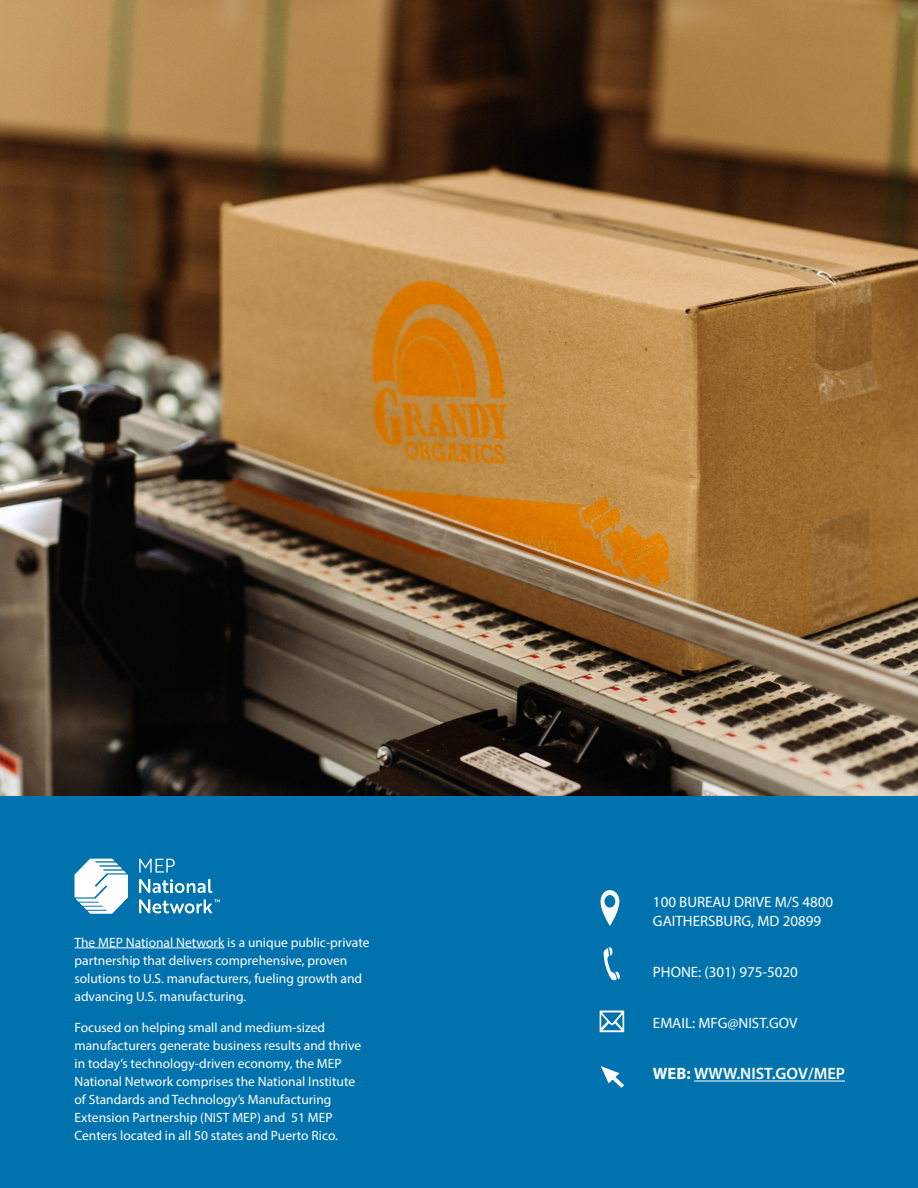
<style>
.page{position:relative;width:918px;height:1188px;background:#fff}
.page>*{position:absolute;margin:0;border:0;box-sizing:border-box;transform-origin:0 0}
.t1{font:600 16.5px "Myriad Pro";color:#fff}
.t2{font:15px/19.5px "Myriad Pro";color:#fff}
.t3{font:13.5px/18px "Myriad Pro";color:#fff}
.s1{font-weight:700}
</style>
<div class="page">
<div style="left:0;top:796px;width:918px;height:392px;background:#0073ae"></div>
<svg style="left:600px;top:890px;width:20px;height:36px"></svg>
<svg style="left:604px;top:947px;width:16px;height:34px"></svg>
<svg style="left:600px;top:1011px;width:24px;height:21px"></svg>
<svg style="left:601px;top:1066px;width:23px;height:22px"></svg>
<img style="left:0;top:0;width:918px;height:796px">
<hr style="left:75px;top:948px;width:149px;height:1px;background:#fff">
<svg style="left:75px;top:859px;width:53px;height:54px"></svg>
<svg style="left:139px;top:859px;width:36px;height:14px"></svg>
<svg style="left:139px;top:879px;width:73px;height:14px"></svg>
<svg style="left:139px;top:899px;width:81px;height:14px"></svg>
<hr style="left:694px;top:1081px;width:151px;height:1px;background:#fff">
<p class="t3" style="left:75px;top:933px;width:297px">The MEP National Network is a unique public-private partnership that delivers comprehensive, proven solutions to U.S. manufacturers, fueling growth and advancing U.S. manufacturing.</p>
<p class="t3" style="left:75px;top:1018px;width:288px">Focused on helping small and medium-sized manufacturers generate business results and thrive in today’s technology-driven economy, the MEP National Network comprises the National Institute of Standards and Technology’s Manufacturing Extension Partnership (NIST MEP) and 51 MEP Centers located in all 50 states and Puerto Rico.</p>
<p class="t2" style="left:653px;top:892px;width:182px">100 BUREAU DRIVE M/S 4800<br>GAITHERSBURG, MD 20899</p>
<p class="t2" style="left:653px;top:962px;width:146px">PHONE: (301) 975-5020</p>
<p class="t2" style="left:653px;top:1013px;width:146px">EMAIL: MFG@NIST.GOV</p>
<p class="t1" style="left:653px;top:1063px;width:194px"><span class="s1">WEB:</span> WWW.NIST.GOV/MEP</p>
</div>
